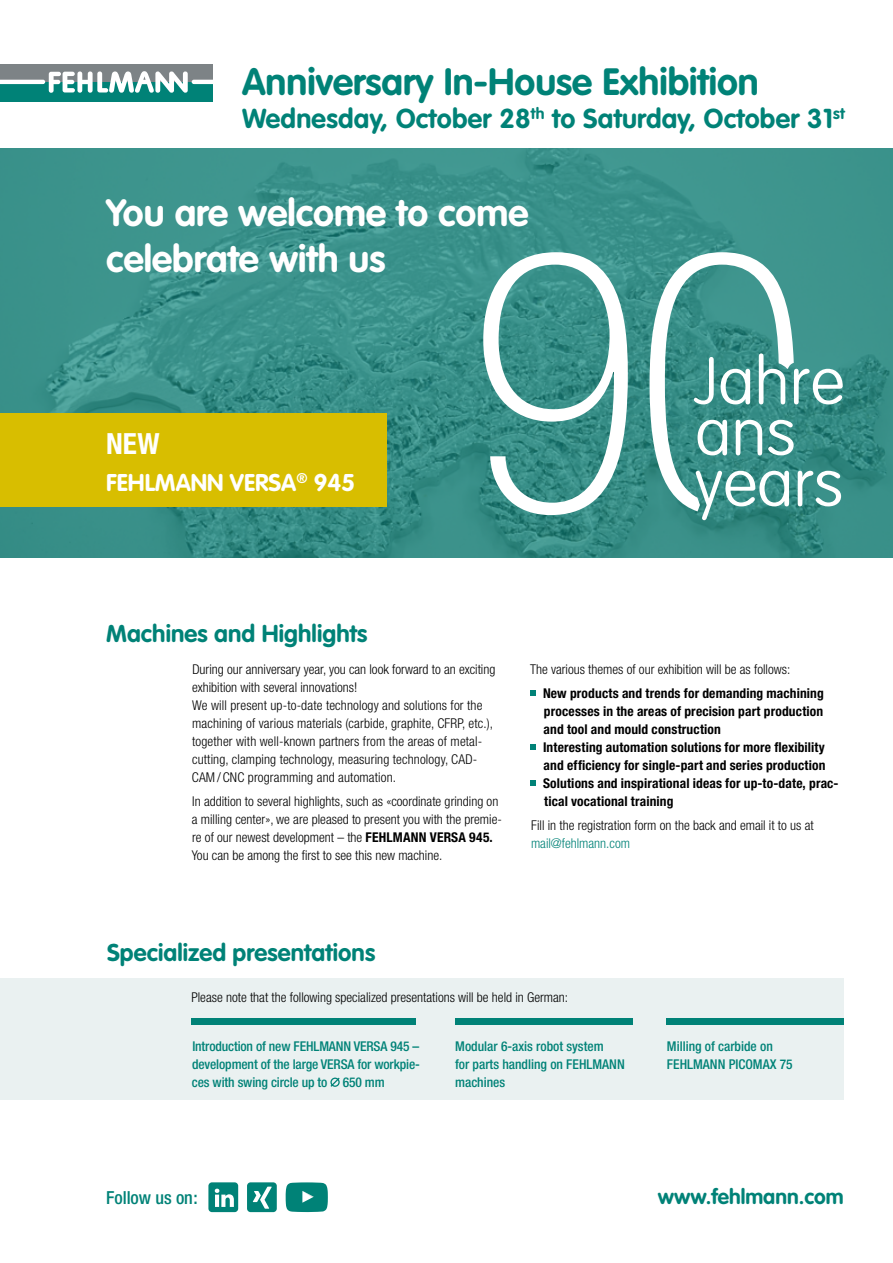
<style>
.page{position:relative;width:893px;height:1263px;background:#fff}
.page>*{position:absolute;margin:0;border:0;box-sizing:border-box;transform-origin:0 0}
.t1{font:700 37.5px/46.5px "VAG Rounded";color:#fff}
.t2{font:700 37.5px "VAG Rounded";color:#008277}
.GT{font:700 condensed 29.25px "Helvetica Neue";color:#fff}
.t3{font:700 27px "VAG Rounded";letter-spacing:.01em;color:#008277}
.Titel_gross{font:700 24px "VAG Rounded";letter-spacing:.005em;color:#008277}
.GT-2{font:700 23.85px "VAG Rounded";color:#fff}
.t4{font:700 21px "VAG Rounded";color:#008277}
.t5{font:500 condensed 18px "Helvetica Neue";letter-spacing:-.005em;color:#008277}
.GT-3{font:300 condensed 13.5px/18px "Helvetica Neue";color:#000}
.GT-4{font:700 condensed 13.5px/18px "Helvetica Neue";letter-spacing:.01em;color:#000}
.GT-5{font:500 condensed 13.5px/18px "Helvetica Neue";color:#008277}
.s1{font-weight:700}
.s2{color:#008277}
</style>
<div class="page">
<svg style="left:530px;top:691px;width:6px;height:5px"></svg>
<svg style="left:530px;top:745px;width:6px;height:5px"></svg>
<svg style="left:530px;top:781px;width:6px;height:5px"></svg>
<div style="left:0;top:978px;width:844px;height:121px;background:#eaf1f1"></div>
<svg style="left:0;top:149px;width:893px;height:409px;background:#3a9089"></svg>
<svg style="left:483px;top:252px;width:145px;height:263px"></svg>
<svg style="left:650px;top:252px;width:193px;height:268px"></svg>
<div style="left:0;top:64px;width:212px;height:18px;background:#7d8386"></div>
<div style="left:0;top:82px;width:212px;height:19px;background:#008277"></div>
<svg style="left:0;top:71px;width:212px;height:22px"></svg>
<div style="left:0;top:414px;width:387px;height:93px;background:#d8be00"></div>
<svg style="left:286px;top:1182px;width:42px;height:30px"></svg>
<div style="left:208px;top:1182px;width:30px;height:30px;background:#008277;border-radius:4px"></div>
<svg style="left:215px;top:1189px;width:19px;height:18px"></svg>
<div style="left:247px;top:1182px;width:30px;height:30px;background:#008277;border-radius:4px"></div>
<svg style="left:253px;top:1186px;width:19px;height:23px"></svg>
<svg style="left:330px;top:1077px;width:10px;height:10px"></svg>
<div style="left:191px;top:1018px;width:225px;height:7px;background:#008277"></div>
<div style="left:455px;top:1018px;width:177px;height:7px;background:#008277"></div>
<div style="left:666px;top:1018px;width:178px;height:7px;background:#008277"></div>
<p class="t2" style="left:242px;top:60px;width:518px">Anniversary In-House Exhibition</p>
<p class="t3" style="left:242px;top:103px;width:604px">Wednesday, October 28<sup>th</sup> to Saturday, October 31<sup>st</sup></p>
<p class="t1" style="left:106px;top:189px;width:424px">You are welcome to come celebrate with us</p>
<p class="GT" style="left:106px;top:426px;width:55px">NEW</p>
<p class="GT-2" style="left:106px;top:469px;width:250px">FEHLMANN VERSA<sup>®</sup> 945</p>
<p class="Titel_gross" style="left:106px;top:619px;width:263px">Machines and Highlights</p>
<p class="GT-3" style="left:192px;top:660px;width:305px">During our anniversary year, you can look forward to an exciting exhibition with several innovations!</p>
<p class="GT-3" style="left:192px;top:696px;width:303px">We will present up-to-date technology and solutions for the machining of various materials (carbide, graphite, CFRP, etc.), together with well-known partners from the areas of metal&shy;cutting, clamping technology, measuring technology, CAD-CAM/ CNC programming and automation.</p>
<p class="GT-3" style="left:192px;top:792px;width:312px">In addition to several highlights, such as «coordinate grinding on a milling center», we are pleased to present you with the premie&shy;re of our newest development – the <span class="s1">FEHLMANN VERSA 945.<br></span>You can be among the first to see this new machine.</p>
<p class="GT-3" style="left:530px;top:660px;width:262px">The various themes of our exhibition will be as follows:</p>
<p class="GT-4" style="left:543px;top:684px;width:282px;text-align:justify">New products and trends for demanding machining processes in the areas of precision part production and tool and mould construction</p>
<p class="GT-4" style="left:543px;top:738px;width:284px">Interesting automation solutions for more flexibility and efficiency for single-part and series production</p>
<p class="GT-4" style="left:543px;top:774px;width:297px">Solutions and inspirational ideas for up-to-date, prac&shy;tical vocational training</p>
<p class="GT-3" style="left:531px;top:816px;width:284px">Fill in the registration form on the back and email it to us at <span class="s2">mail@fehlmann.com</span></p>
<p class="Titel_gross" style="left:107px;top:938px;width:270px">Specialized presentations</p>
<p class="GT-3" style="left:191px;top:988px;width:378px">Please note that the following specialized presentations will be held in German:</p>
<p class="GT-5" style="left:192px;top:1037px;width:230px;text-align:justify">Introduction of new FEHLMANN VERSA 945 – development of the large VERSA for workpie&shy;ces with swing circle up to 650 mm</p>
<p class="GT-5" style="left:667px;top:1037px;width:127px">Milling of carbide on<br>FEHLMANN PICOMAX 75</p>
<p class="GT-5" style="left:455px;top:1037px;width:171px">Modular 6-axis robot system<br>for parts handling on FEHLMANN machines</p>
<p class="t5" style="left:106px;top:1187px;width:93px">Follow us on:</p>
<p class="t4" style="left:658px;top:1184px;width:187px">www.fehlmann.com</p>
</div>
